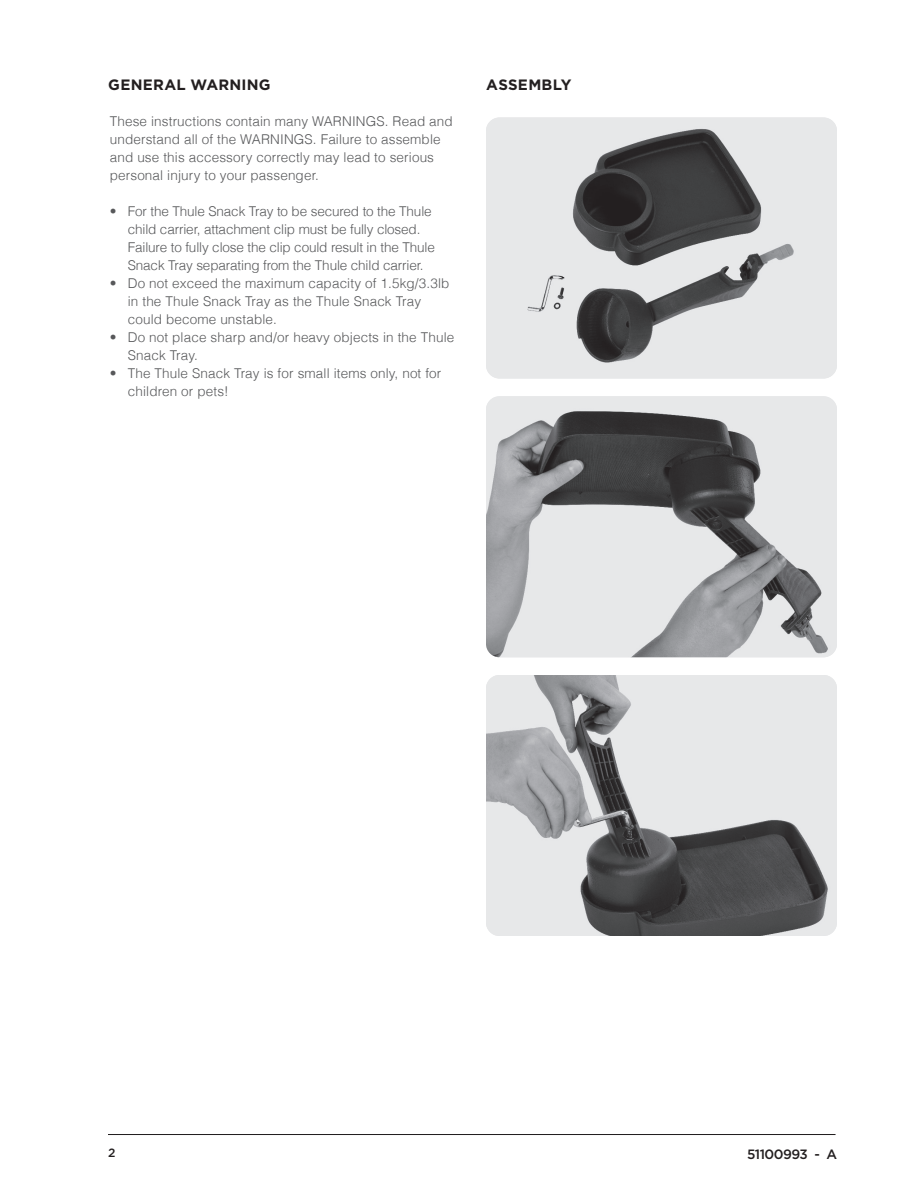
<style>
.page{position:relative;width:918px;height:1188px;background:#fff}
.page>*{position:absolute;margin:0;border:0;box-sizing:border-box;transform-origin:0 0}
.Subheading{font:700 15px "Gotham";letter-spacing:.015em;color:#231f20}
.bullets_no_indent{font:300 13.5px/18px "Helvetica";letter-spacing:.01em;color:#57585a}
.bullets_no_indent-2{font:300 13.5px/18px "Helvetica";letter-spacing:-.01em;color:#57585a}
.t1{font:500 13.5px "Thule";letter-spacing:-.04em;color:#231f20}
.t2{font:500 12px "Thule";color:#231f20}
</style>
<div class="page">
<hr style="left:108px;top:1134px;width:728px;height:1px;background:#231f20">
<img style="left:486px;top:117px;width:351px;height:262px">
<img style="left:486px;top:396px;width:351px;height:261px">
<img style="left:486px;top:675px;width:351px;height:261px">
<p class="Subheading" style="left:108px;top:76px;width:164px">GENERAL WARNING</p>
<p class="bullets_no_indent" style="left:110px;top:112px;width:345px">These instructions contain many WARNINGS. Read and</p>
<p class="bullets_no_indent" style="left:110px;top:130px;width:332px">understand all of the WARNINGS. Failure to assemble</p>
<p class="bullets_no_indent" style="left:110px;top:148px;width:326px">and use this accessory correctly may lead to serious</p>
<p class="bullets_no_indent" style="left:110px;top:166px;width:211px">personal injury to your passenger.</p>
<p class="bullets_no_indent-2" style="left:110px;top:202px;width:323px">• For the Thule Snack Tray to be secured to the Thule</p>
<p class="bullets_no_indent-2" style="left:128px;top:220px;width:309px">child carrier, attachment clip must be fully closed.<br>Failure to fully close the clip could result in the Thule<br>Snack Tray separating from the Thule child carrier.</p>
<p class="bullets_no_indent" style="left:110px;top:274px;width:341px">• Do not exceed the maximum capacity of 1.5kg/3.3lb</p>
<p class="bullets_no_indent" style="left:128px;top:292px;width:295px">in the Thule Snack Tray as the Thule Snack Tray could become unstable.</p>
<p class="bullets_no_indent" style="left:110px;top:328px;width:346px">• Do not place sharp and/or heavy objects in the Thule</p>
<p class="bullets_no_indent" style="left:128px;top:346px;width:72px">Snack Tray.</p>
<p class="bullets_no_indent" style="left:128px;top:364px;width:315px;text-indent:-18px">• The Thule Snack Tray is for small items only, not for children or pets!</p>
<p class="Subheading" style="left:486px;top:76px;width:87px">ASSEMBLY</p>
<p class="t2" style="left:108px;top:1145px;width:9px">2</p>
<p class="t1" style="left:747px;top:1145px;width:91px">51100993 - A</p>
</div>
